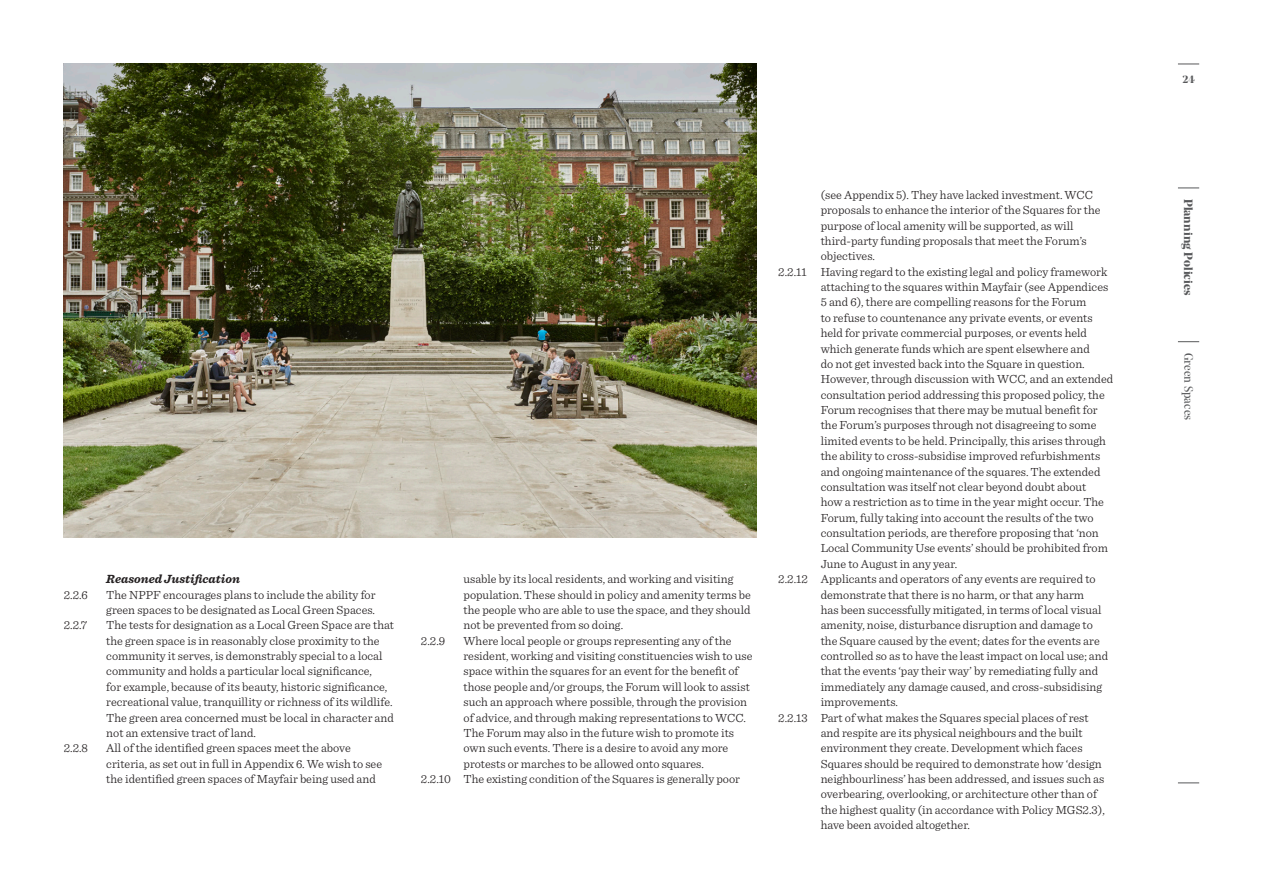
<style>
.page{position:relative;width:1263px;height:893px;background:#fff}
.page>*{position:absolute;margin:0;border:0;box-sizing:border-box;transform-origin:0 0}
.t1{font:300 12.3px/15.3px "Sentinel";color:#231f20}
.t2{font:italic 700 12.3px "Sentinel";color:#231f20}
.t3{font:700 12px "Noe Display";letter-spacing:.01em;color:#57585a}
.t4{font:12px "Noe Display";letter-spacing:.01em;color:#57585a}
.t5{font:700 10.5px "Noe Display";color:#57585a}
</style>
<div class="page">
<svg style="left:1178px;top:64px;width:21px;height:1px"></svg>
<svg style="left:1178px;top:341px;width:21px;height:1px"></svg>
<svg style="left:1178px;top:783px;width:21px;height:1px"></svg>
<svg style="left:1178px;top:188px;width:21px;height:1px"></svg>
<img style="left:64px;top:64px;width:693px;height:473px">
<p class="t2" style="left:106px;top:569px;width:135px">Reasoned Justification</p>
<p class="t1" style="left:64px;top:586px;width:26px">2.2.6</p>
<p class="t1" style="left:106px;top:586px;width:271px">The NPPF encourages plans to include the ability for green spaces to be designated as Local Green Spaces.</p>
<p class="t1" style="left:64px;top:617px;width:25px">2.2.7</p>
<p class="t1" style="left:106px;top:617px;width:289px">The tests for designation as a Local Green Space are that the green space is in reasonably close proximity to the community it serves, is demonstrably special to a local community and holds a particular local significance,<br>for example, because of its beauty, historic significance, recreational value, tranquillity or richness of its wildlife.<br>The green area concerned must be local in character and not an extensive tract of land.</p>
<p class="t1" style="left:64px;top:740px;width:26px">2.2.8</p>
<p class="t1" style="left:106px;top:740px;width:277px">All of the identified green spaces meet the above criteria, as set out in full in Appendix 6. We wish to see the identified green spaces of Mayfair being used and</p>
<p class="t1" style="left:463px;top:571px;width:289px">usable by its local residents, and working and visiting population. These should in policy and amenity terms be the people who are able to use the space, and they should not be prevented from so doing.</p>
<p class="t1" style="left:421px;top:632px;width:26px">2.2.9</p>
<p class="t1" style="left:463px;top:632px;width:290px">Where local people or groups representing any of the resident, working and visiting constituencies wish to use space within the squares for an event for the benefit of those people and/or groups, the Forum will look to assist such an approach where possible, through the provision of advice, and through making representations to WCC.<br>The Forum may also in the future wish to promote its own such events. There is a desire to avoid any more protests or marches to be allowed onto squares.</p>
<p class="t1" style="left:421px;top:770px;width:321px">2.2.10 The existing condition of the Squares is generally poor</p>
<p class="t1" style="left:821px;top:186px;width:281px">(see Appendix 5). They have lacked investment. WCC proposals to enhance the interior of the Squares for the purpose of local amenity will be supported, as will third-party funding proposals that meet the Forum’s objectives.</p>
<p class="t1" style="left:821px;top:263px;width:294px;text-indent:-43px">2.2.11 Having regard to the existing legal and policy framework attaching to the squares within Mayfair (see Appendices 5 and 6), there are compelling reasons for the Forum<br>to refuse to countenance any private events, or events held for private commercial purposes, or events held which generate funds which are spent elsewhere and<br>do not get invested back into the Square in question.<br>However, through discussion with WCC, and an extended consultation period addressing this proposed policy, the Forum recognises that there may be mutual benefit for the Forum’s purposes through not disagreeing to some limited events to be held. Principally, this arises through the ability to cross-subsidise improved refurbishments and ongoing maintenance of the squares. The extended consultation was itself not clear beyond doubt about<br>how a restriction as to time in the year might occur. The Forum, fully taking into account the results of the two consultation periods, are therefore proposing that ‘non Local Community Use events’ should be prohibited from June to August in any year.</p>
<p class="t1" style="left:821px;top:570px;width:289px;text-indent:-43px">2.2.12 Applicants and operators of any events are required to demonstrate that there is no harm, or that any harm<br>has been successfully mitigated, in terms of local visual amenity, noise, disturbance disruption and damage to the Square caused by the event; dates for the events are controlled so as to have the least impact on local use; and that the events ‘pay their way’ by remediating fully and immediately any damage caused, and cross-subsidising improvements.</p>
<p class="t1" style="left:821px;top:709px;width:286px;text-indent:-43px">2.2.13 Part of what makes the Squares special places of rest and respite are its physical neighbours and the built environment they create. Development which faces Squares should be required to demonstrate how ‘design neighbourliness’ has been addressed, and issues such as overbearing, overlooking, or architecture other than of the highest quality (in accordance with Policy MGS2.3), have been avoided altogether.</p>
<p class="t5" style="left:1182px;top:72px;width:14px">24</p>
<p class="t3" style="left:1196px;top:199px;width:98px;rotate:90deg">Planning Policies</p>
<p class="t4" style="left:1196px;top:352px;width:69px;rotate:90deg">Green Spaces</p>
</div>
